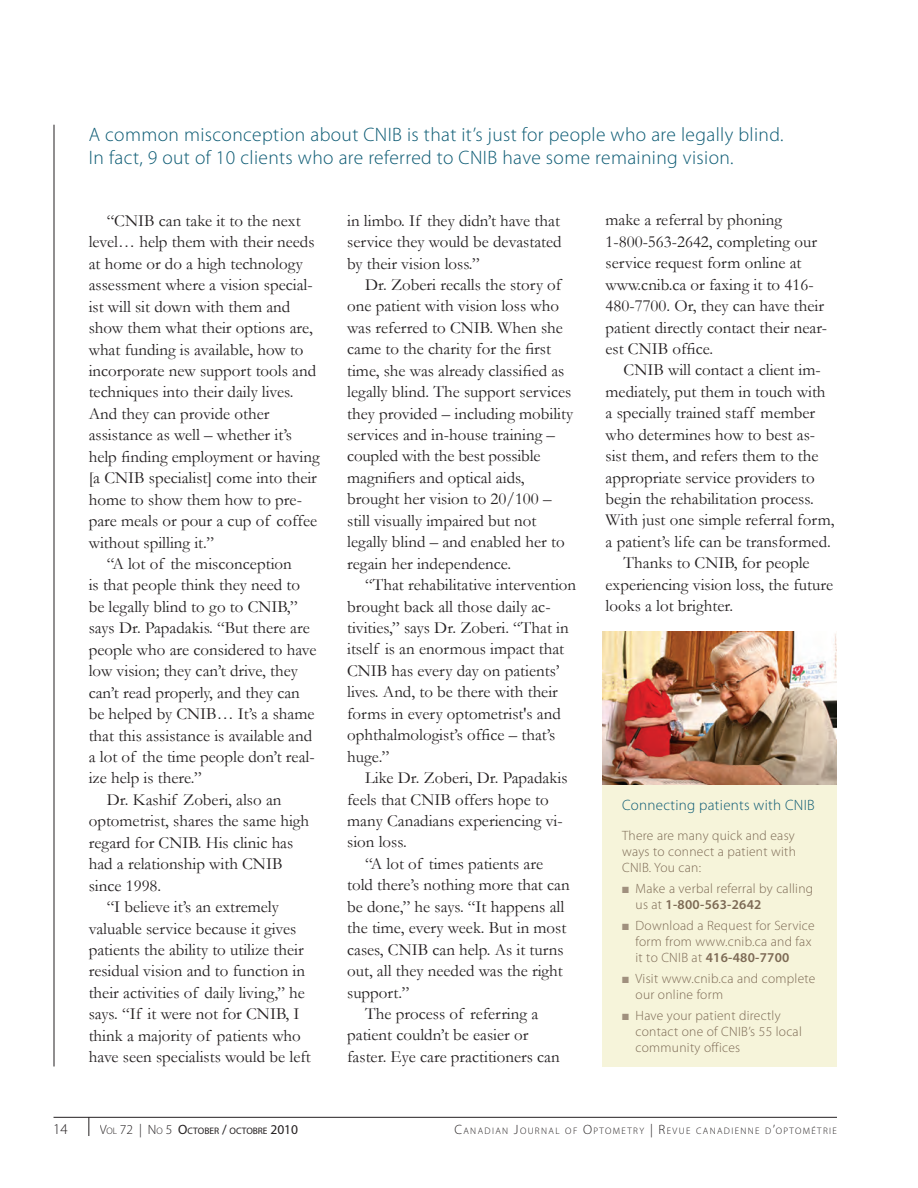
<style>
.page{position:relative;width:918px;height:1188px;background:#fff}
.page>*{position:absolute;margin:0;border:0;box-sizing:border-box;transform-origin:0 0}
.t1{font:300 19.5px/23.4px "Myriad Pro";letter-spacing:.02em;color:#0b5a73}
.t2{font:16.95px/21.5px "Garamond";color:#231f20}
.t3{font:300 15px "Myriad Pro";letter-spacing:.02em;color:#0b5a73}
.t4{font:300 15px "Myriad Pro";color:#231f20}
.t5{font:300 13.5px/16.2px "Myriad Pro";letter-spacing:.02em;color:#7c6954}
.t6{font:300 9.45px "Myriad Pro";letter-spacing:.145em;color:#231f20}
.t7{font:9.45px "Myriad Pro";color:#231f20}
.s1{color:#a0907e}
.s2{font-weight:600}
.s3{font-weight:300;font-size:13.5px}
.s4{font-weight:300}
.s5{font-size:13.5px}
</style>
<div class="page">
<hr style="left:54px;top:125px;width:1px;height:941px;background:#231f20">
<hr style="left:54px;top:1117px;width:783px;height:1px;background:#231f20">
<svg style="left:89px;top:1117px;width:1px;height:19px"></svg>
<div style="left:603px;top:771px;width:234px;height:296px;background:#f6f4da"></div>
<img style="left:603px;top:632px;width:234px;height:152px">
<p class="t1" style="left:89px;top:122px;width:696px">A common misconception about CNIB is that it’s just for people who are legally blind.<br>In fact, 9 out of 10 clients who are referred to CNIB have some remaining vision.</p>
<p class="t2" style="left:107px;top:210px;width:195px">“CNIB can take it to the next</p>
<p class="t2" style="left:89px;top:231px;width:227px">level… help them with their needs</p>
<p class="t2" style="left:89px;top:253px;width:216px">at home or do a high technology</p>
<p class="t2" style="left:89px;top:274px;width:226px">assessment where a vision special-</p>
<p class="t2" style="left:89px;top:295px;width:203px">ist will sit down with them and</p>
<p class="t2" style="left:89px;top:317px;width:226px">show them what their options are,</p>
<p class="t2" style="left:89px;top:338px;width:216px">what funding is available, how to</p>
<p class="t2" style="left:89px;top:360px;width:229px">incorporate new support tools and</p>
<p class="t2" style="left:89px;top:381px;width:206px">techniques into their daily lives.</p>
<p class="t2" style="left:89px;top:403px;width:182px">And they can provide other</p>
<p class="t2" style="left:89px;top:424px;width:205px">assistance as well – whether it’s</p>
<p class="t2" style="left:89px;top:446px;width:233px">help finding employment or having</p>
<p class="t2" style="left:89px;top:467px;width:230px">[a CNIB specialist] come into their</p>
<p class="t2" style="left:89px;top:488px;width:215px">home to show them how to pre-</p>
<p class="t2" style="left:89px;top:510px;width:230px">pare meals or pour a cup of coffee</p>
<p class="t2" style="left:89px;top:531px;width:127px">without spilling it.”</p>
<p class="t2" style="left:107px;top:553px;width:187px">“A lot of the misconception</p>
<p class="t2" style="left:89px;top:574px;width:213px">is that people think they need to</p>
<p class="t2" style="left:89px;top:596px;width:210px">be legally blind to go to CNIB,”</p>
<p class="t2" style="left:89px;top:617px;width:223px">says Dr. Papadakis. “But there are</p>
<p class="t2" style="left:89px;top:639px;width:229px">people who are considered to have</p>
<p class="t2" style="left:89px;top:660px;width:211px">low vision; they can’t drive, they</p>
<p class="t2" style="left:89px;top:681px;width:213px">can’t read properly, and they can</p>
<p class="t2" style="left:89px;top:703px;width:227px">be helped by CNIB… It’s a shame</p>
<p class="t2" style="left:89px;top:724px;width:225px">that this assistance is available and</p>
<p class="t2" style="left:89px;top:746px;width:228px">a lot of the time people don’t real-</p>
<p class="t2" style="left:89px;top:767px;width:115px">ize help is there.”</p>
<p class="t2" style="left:107px;top:789px;width:176px">Dr. Kashif Zoberi, also an</p>
<p class="t2" style="left:89px;top:810px;width:222px">optometrist, shares the same high</p>
<p class="t2" style="left:89px;top:832px;width:206px">regard for CNIB. His clinic has</p>
<p class="t2" style="left:89px;top:853px;width:195px">had a relationship with CNIB</p>
<p class="t2" style="left:89px;top:874px;width:74px">since 1998.</p>
<p class="t2" style="left:107px;top:896px;width:174px">“I believe it’s an extremely</p>
<p class="t2" style="left:89px;top:917px;width:209px">valuable service because it gives</p>
<p class="t2" style="left:89px;top:939px;width:217px">patients the ability to utilize their</p>
<p class="t2" style="left:89px;top:960px;width:218px">residual vision and to function in</p>
<p class="t2" style="left:89px;top:982px;width:218px">their activities of daily living,” he</p>
<p class="t2" style="left:89px;top:1003px;width:212px">says. “If it were not for CNIB, I</p>
<p class="t2" style="left:89px;top:1025px;width:214px">think a majority of patients who</p>
<p class="t2" style="left:89px;top:1046px;width:224px">have seen specialists would be left</p>
<p class="t2" style="left:347px;top:209px;width:216px;text-align:justify">in limbo. If they didn’t have that service they would be devastated by their vision loss.”</p>
<p class="t2" style="left:347px;top:274px;width:228px;text-indent:18px">Dr. Zoberi recalls the story of one patient with vision loss who was referred to CNIB. When she came to the charity for the first time, she was already classified as legally blind. The support services they provided – including mobility services and in-house training – coupled with the best possible magnifiers and optical aids, brought her vision to 20/100 – still visually impaired but not legally blind – and enabled her to regain her independence.</p>
<p class="t2" style="left:347px;top:574px;width:231px;text-indent:18px">“That rehabilitative intervention brought back all those daily ac&shy;tivities,” says Dr. Zoberi. “That in itself is an enormous impact that<br>CNIB has every day on patients’ lives. And, to be there with their forms in every optometrist's and ophthalmologist’s office – that’s huge.”</p>
<p class="t2" style="left:347px;top:767px;width:222px;text-indent:18px">Like Dr. Zoberi, Dr. Papadakis feels that CNIB offers hope to many Canadians experiencing vi&shy;sion loss.</p>
<p class="t2" style="left:365px;top:853px;width:180px">“A lot of times patients are</p>
<p class="t2" style="left:347px;top:874px;width:224px">told there’s nothing more that can</p>
<p class="t2" style="left:347px;top:896px;width:219px">be done,” he says. “It happens all</p>
<p class="t2" style="left:347px;top:917px;width:221px">the time, every week. But in most</p>
<p class="t2" style="left:347px;top:938px;width:218px">cases, CNIB can help. As it turns</p>
<p class="t2" style="left:347px;top:960px;width:217px">out, all they needed was the right</p>
<p class="t2" style="left:347px;top:981px;width:64px">support.”</p>
<p class="t2" style="left:365px;top:1003px;width:175px">The process of referring a</p>
<p class="t2" style="left:347px;top:1024px;width:183px">patient couldn’t be easier or</p>
<p class="t2" style="left:347px;top:1046px;width:214px">faster. Eye care practitioners can</p>
<p class="t2" style="left:606px;top:209px;width:223px">make a referral by phoning<br>1-800-563-2642, completing our service request form online at www.cnib.ca or faxing it to 416-<br>480-7700. Or, they can have their patient directly contact their near&shy;est CNIB office.</p>
<p class="t2" style="left:624px;top:359px;width:199px">CNIB will contact a client im-</p>
<p class="t2" style="left:606px;top:381px;width:222px">mediately, put them in touch with</p>
<p class="t2" style="left:606px;top:402px;width:211px">a specially trained staff member</p>
<p class="t2" style="left:606px;top:423px;width:211px">who determines how to best as-</p>
<p class="t2" style="left:606px;top:445px;width:215px">sist them, and refers them to the</p>
<p class="t2" style="left:606px;top:466px;width:211px">appropriate service providers to</p>
<p class="t2" style="left:606px;top:488px;width:210px">begin the rehabilitation process.</p>
<p class="t2" style="left:606px;top:509px;width:230px">With just one simple referral form,</p>
<p class="t2" style="left:606px;top:531px;width:227px">a patient’s life can be transformed.</p>
<p class="t2" style="left:624px;top:552px;width:188px">Thanks to CNIB, for people</p>
<p class="t2" style="left:606px;top:574px;width:229px">experiencing vision loss, the future</p>
<p class="t2" style="left:606px;top:595px;width:129px">looks a lot brighter.</p>
<p class="t3" style="left:622px;top:796px;width:194px">Connecting patients with CNIB</p>
<p class="t5" style="left:622px;top:827px;width:175px;text-align:justify">There are many quick and easy ways to connect a patient with CNIB. You can:</p>
<p class="t5" style="left:636px;top:880px;width:179px;text-indent:-13px"><span class="s1">■</span> Make a verbal referral by calling us at <span class="s2">1-800-563-2642</span></p>
<p class="t5" style="left:636px;top:917px;width:181px;text-indent:-13px"><span class="s1">■</span> Download a Request for Service form from www.cnib.ca and fax it to CNIB at <span class="s2">416-480-7700</span></p>
<p class="t5" style="left:636px;top:970px;width:181px;text-indent:-13px"><span class="s1">■</span> Visit www.cnib.ca and complete our online form</p>
<p class="t5" style="left:636px;top:1007px;width:168px;text-indent:-13px"><span class="s1">■</span> Have your patient directly contact one of CNIB’s 55 local community offices</p>
<p class="t4" style="left:53px;top:1120px;width:16px">14</p>
<p class="t7" style="left:100px;top:1125px;width:200px"><span class="s3">V</span><span class="s4">OL</span> <span class="s3">72 | N</span><span class="s4">O</span> <span class="s3">5</span> <span class="s5">O</span>CTOBER <span class="s5">/</span> OCTOBRE <span class="s5">2010</span></p>
<p class="t6" style="left:454px;top:1125px;width:384px"><span class="s5">C</span>ANADIAN <span class="s5">J</span>OURNAL OF <span class="s5">O</span>PTOMETRY <span class="s5">| R</span>EVUE CANADIENN E D<span class="s5">’</span>OPTOMÉTRIE</p>
</div>
